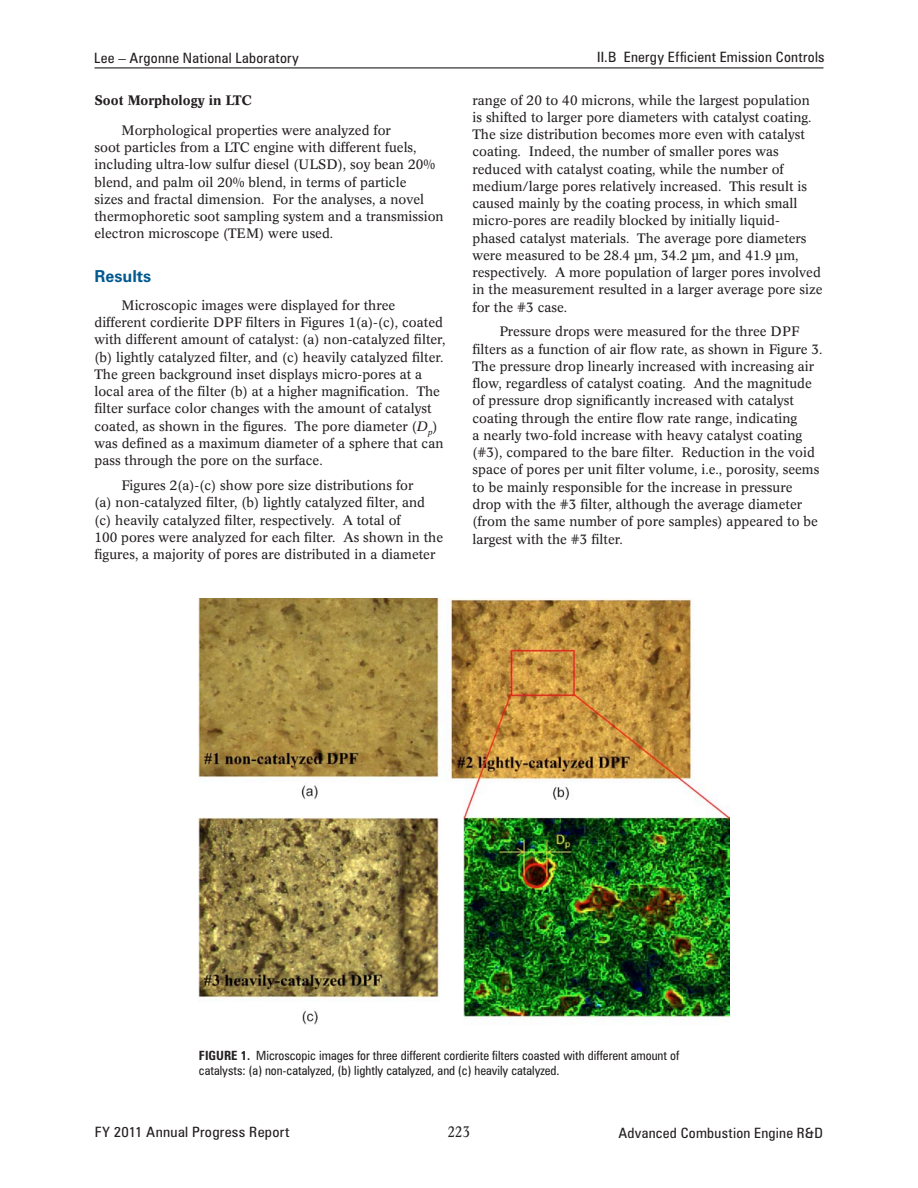
<style>
.page{position:relative;width:918px;height:1188px;background:#fff}
.page>*{position:absolute;margin:0;border:0;box-sizing:border-box;transform-origin:0 0}
._1_RptObjHead{font:700 16.5px "Zurich BT";color:#005990}
.t1{font:condensed 15px "Concorde BE";color:#231f20}
._11_Header_R{font:condensed 14.25px "Zurich BT";letter-spacing:.02em;color:#231f20;scale:1.05 1}
._11_Header_L{font:condensed 14.25px "Zurich BT";letter-spacing:.015em;color:#231f20;scale:1.05 1}
._11_Header_R-2{font:condensed 14.25px "Zurich BT";letter-spacing:.02em;color:#231f20;scale:1.08 1}
._1_Body_text{font:13.5px/17.2px "Concorde BE";color:#231f20}
._1_Object_Sub_Sub_He{font:500 13.5px "Concorde BE";color:#231f20}
._1_FigureTitle{font:condensed 12.75px/15.8px "Zurich BT";color:#231f20}
._1_FigureTitle-2{font:700 condensed 12.75px "Zurich BT";color:#231f20}
.s1{font-style:italic}
.s2{font-weight:700}
</style>
<div class="page">
<hr style="left:94px;top:67px;width:730px;height:1px;background:#231f20">
<img style="left:199px;top:599px;width:530px;height:426px">
<p class="_11_Header_L" style="left:94px;top:49px;width:197px">Lee – Argonne National Laboratory</p>
<p class="_11_Header_R" style="left:597px;top:49px;width:218px">II.B Energy Efficient Emission Controls</p>
<p class="_1_Object_Sub_Sub_He" style="left:94px;top:92px;width:159px">Soot Morphology in LTC</p>
<p class="_1_Body_text" style="left:94px;top:122px;width:351px;text-indent:27px">Morphological properties were analyzed for<br>soot particles from a LTC engine with different fuels, including ultra-low sulfur diesel (ULSD), soy bean 20% blend, and palm oil 20% blend, in terms of particle<br>sizes and fractal dimension. For the analyses, a novel thermophoretic soot sampling system and a transmission electron microscope (TEM) were used.</p>
<p class="_1_RptObjHead" style="left:94px;top:266px;width:58px">Results</p>
<p class="_1_Body_text" style="left:94px;top:297px;width:353px;text-indent:27px">Microscopic images were displayed for three different cordierite DPF filters in Figures 1(a)-(c), coated with different amount of catalyst: (a) non-catalyzed filter, (b) lightly catalyzed filter, and (c) heavily catalyzed filter.<br>The green background inset displays micro-pores at a local area of the filter (b) at a higher magnification. The filter surface color changes with the amount of catalyst coated, as shown in the figures. The pore diameter (<span class="s1">D</span><sub>p</sub>) was defined as a maximum diameter of a sphere that can pass through the pore on the surface.</p>
<p class="_1_Body_text" style="left:94px;top:477px;width:350px;text-indent:27px">Figures 2(a)-(c) show pore size distributions for<br>(a) non-catalyzed filter, (b) lightly catalyzed filter, and (c) heavily catalyzed filter, respectively. A total of<br>100 pores were analyzed for each filter. As shown in the figures, a majority of pores are distributed in a diameter</p>
<p class="_1_Body_text" style="left:472px;top:91px;width:352px">range of 20 to 40 microns, while the largest population is shifted to larger pore diameters with catalyst coating.<br>The size distribution becomes more even with catalyst coating. Indeed, the number of smaller pores was reduced with catalyst coating, while the number of medium/large pores relatively increased. This result is caused mainly by the coating process, in which small micro-pores are readily blocked by initially liquid&shy;phased catalyst materials. The average pore diameters were measured to be 28.4 µm, 34.2 µm, and 41.9 µm, respectively. A more population of larger pores involved in the measurement resulted in a larger average pore size for the #3 case.</p>
<p class="_1_Body_text" style="left:472px;top:323px;width:351px;text-indent:27px">Pressure drops were measured for the three DPF filters as a function of air flow rate, as shown in Figure 3.<br>The pressure drop linearly increased with increasing air flow, regardless of catalyst coating. And the magnitude of pressure drop significantly increased with catalyst coating through the entire flow rate range, indicating<br>a nearly two-fold increase with heavy catalyst coating (#3), compared to the bare filter. Reduction in the void space of pores per unit filter volume, i.e., porosity, seems to be mainly responsible for the increase in pressure drop with the #3 filter, although the average diameter (from the same number of pore samples) appeared to be largest with the #3 filter.</p>
<p class="_1_FigureTitle" style="left:199px;top:1047px;width:482px;text-indent:42px"><span class="s2">1.</span> Microscopic images for three different cordierite filters coasted with different amount of catalysts: (a) non-catalyzed, (b) lightly catalyzed, and (c) heavily catalyzed.</p>
<p class="_1_FigureTitle-2" style="left:199px;top:1047px;width:14px">FIGURE</p>
<p class="_11_Header_R-2" style="left:95px;top:1124px;width:182px">FY 2011 Annual Progress Report</p>
<p class="t1" style="left:448px;top:1123px;width:24px">223</p>
<p class="_11_Header_R" style="left:618px;top:1124px;width:196px">Advanced Combustion Engine R&amp;D</p>
</div>
